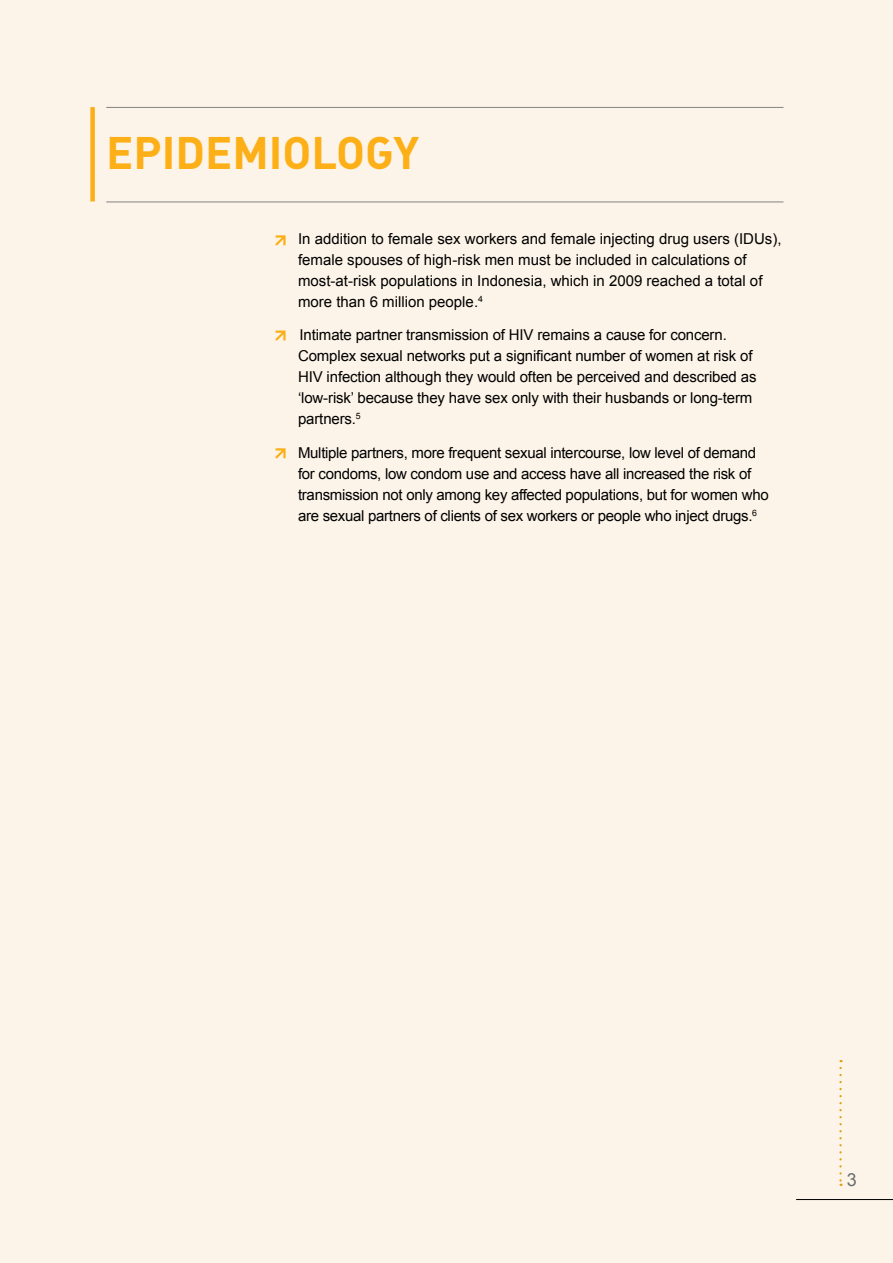
<style>
.page{position:relative;width:893px;height:1263px;background:#fcf4e8}
.page>*{position:absolute;margin:0;border:0;box-sizing:border-box;transform-origin:0 0}
.t1{font:45px "DIN Bold Alternate";color:#fcaf17}
.t2{font:18px "Arial";color:#6d6e71}
.t3{font:15px/21px "Arial";letter-spacing:-.01em;color:#000}
</style>
<div class="page">
<svg style="left:839px;top:1068px;width:3px;height:118px"></svg>
<hr style="left:796px;top:1199px;width:97px;height:1px;background:#000">
<svg style="left:276px;top:331px;width:10px;height:9px"></svg>
<svg style="left:276px;top:448px;width:10px;height:10px"></svg>
<div style="left:90px;top:107px;width:5px;height:94px;background:#fcaf17"></div>
<svg style="left:276px;top:235px;width:10px;height:10px"></svg>
<hr style="left:106px;top:107px;width:677px;height:1px;background:#808285">
<hr style="left:106px;top:202px;width:677px;height:1px;background:#808285">
<h1 class="t1" style="left:106px;top:123px;width:314px">EPIDEMIOLOGY</h1>
<p class="t3" style="left:298px;top:228px;width:485px">In addition to female sex workers and female injecting drug users (IDUs), female spouses of high-risk men must be included in calculations of most-at-risk populations in Indonesia, which in 2009 reached a total of more than 6 million people.<sup>4</sup></p>
<p class="t3" style="left:298px;top:325px;width:460px">Intimate partner transmission of HIV remains a cause for concern.<br>Complex sexual networks put a significant number of women at risk of HIV infection although they would often be perceived and described as ‘low-risk’ because they have sex only with their husbands or long-term partners.<sup>5</sup></p>
<p class="t3" style="left:298px;top:443px;width:472px">Multiple partners, more frequent sexual intercourse, low level of demand for condoms, low condom use and access have all increased the risk of transmission not only among key affected populations, but for women who are sexual partners of clients of sex workers or people who inject drugs.<sup>6</sup></p>
<p class="t2" style="left:847px;top:1168px;width:12px">3</p>
</div>
